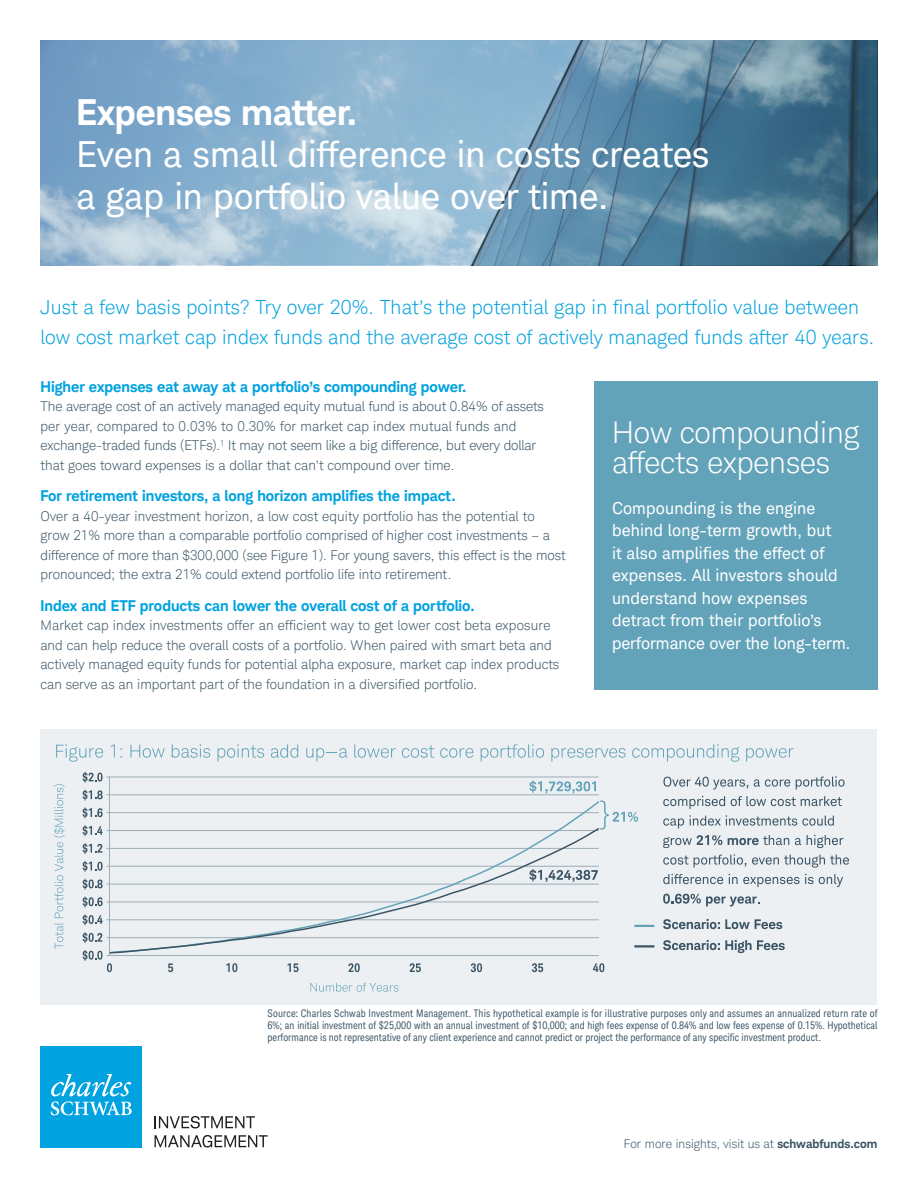
<style>
.page{position:relative;width:918px;height:1188px;background:#fff}
.page>*{position:absolute;margin:0;border:0;box-sizing:border-box;transform-origin:0 0}
.t1{font:36px/42px "Charles Modern";color:#fff}
.t2{font:700 36px "Charles Modern";color:#fff}
.t3{font:300 30px/30px "Charles Modern";color:#fff}
.Body{font:300 19.5px/30px "Charles Modern";letter-spacing:.01em;color:#00a2df}
.t4{font:16.5px/22.5px "Charles Modern";letter-spacing:.01em;color:#fff}
.t5{font:700 15px "Charles Modern";color:#00a2df}
.t6{font:300 13.5px/19.5px "Charles Modern";letter-spacing:.005em;color:#3b5566}
.t7{font:300 12px "Charles Modern";letter-spacing:.005em;color:#3b5566}
.Footnote{font:condensed 10.5px/12px "Charles Modern";color:#3b5566;text-align:justify}
.s1{font-weight:700}
</style>
<div class="page">
<div style="left:40px;top:1046px;width:102px;height:101px;background:#00a2df"></div>
<svg style="left:51px;top:1074px;width:81px;height:41px"></svg>
<svg style="left:155px;top:1116px;width:100px;height:12px"></svg>
<svg style="left:155px;top:1135px;width:113px;height:12px"></svg>
<svg style="left:40px;top:40px;width:838px;height:226px;background:#779fba"></svg>
<div style="left:594px;top:381px;width:284px;height:308px;background:#63a3b9"></div>
<div style="left:40px;top:729px;width:838px;height:276px;background:#edf0f2"></div>
<svg style="left:83px;top:772px;width:19px;height:11px"></svg>
<svg style="left:83px;top:790px;width:20px;height:11px"></svg>
<svg style="left:83px;top:807px;width:20px;height:11px"></svg>
<svg style="left:83px;top:825px;width:20px;height:11px"></svg>
<svg style="left:83px;top:843px;width:19px;height:11px"></svg>
<svg style="left:83px;top:861px;width:19px;height:11px"></svg>
<svg style="left:83px;top:879px;width:20px;height:11px"></svg>
<svg style="left:83px;top:897px;width:20px;height:11px"></svg>
<svg style="left:83px;top:914px;width:20px;height:11px"></svg>
<svg style="left:83px;top:932px;width:19px;height:11px"></svg>
<svg style="left:83px;top:950px;width:29px;height:22px"></svg>
<svg style="left:168px;top:963px;width:5px;height:9px"></svg>
<svg style="left:226px;top:963px;width:11px;height:9px"></svg>
<svg style="left:288px;top:963px;width:11px;height:9px"></svg>
<svg style="left:348px;top:963px;width:12px;height:9px"></svg>
<svg style="left:410px;top:963px;width:11px;height:9px"></svg>
<svg style="left:471px;top:963px;width:11px;height:9px"></svg>
<svg style="left:532px;top:963px;width:11px;height:9px"></svg>
<svg style="left:593px;top:963px;width:11px;height:9px"></svg>
<svg style="left:54px;top:784px;width:11px;height:165px"></svg>
<svg style="left:311px;top:983px;width:87px;height:9px"></svg>
<svg style="left:663px;top:777px;width:85px;height:13px"></svg>
<svg style="left:754px;top:779px;width:36px;height:8px"></svg>
<svg style="left:796px;top:776px;width:49px;height:13px"></svg>
<svg style="left:663px;top:796px;width:62px;height:13px"></svg>
<svg style="left:731px;top:796px;width:111px;height:10px"></svg>
<svg style="left:663px;top:818px;width:21px;height:10px"></svg>
<svg style="left:690px;top:815px;width:144px;height:11px"></svg>
<svg style="left:663px;top:835px;width:59px;height:13px"></svg>
<svg style="left:728px;top:835px;width:61px;height:10px"></svg>
<svg style="left:795px;top:838px;width:6px;height:7px"></svg>
<svg style="left:807px;top:835px;width:36px;height:13px"></svg>
<svg style="left:663px;top:854px;width:83px;height:13px"></svg>
<svg style="left:752px;top:855px;width:97px;height:13px"></svg>
<svg style="left:663px;top:874px;width:60px;height:10px"></svg>
<svg style="left:729px;top:874px;width:114px;height:13px"></svg>
<svg style="left:663px;top:894px;width:96px;height:12px"></svg>
<svg style="left:663px;top:919px;width:119px;height:10px"></svg>
<svg style="left:663px;top:940px;width:122px;height:13px"></svg>
<hr style="left:634px;top:925px;width:20px;height:2px;background:#63a3b9">
<hr style="left:634px;top:945px;width:20px;height:3px;background:#3b5566">
<svg style="left:529px;top:780px;width:67px;height:13px"></svg>
<svg style="left:601px;top:800px;width:37px;height:30px"></svg>
<hr style="left:106px;top:955px;width:493px;height:1px;background:#9badb7">
<hr style="left:106px;top:937px;width:493px;height:1px;background:#9badb7">
<hr style="left:106px;top:919px;width:493px;height:1px;background:#9badb7">
<hr style="left:106px;top:902px;width:493px;height:1px;background:#9badb7">
<hr style="left:106px;top:884px;width:493px;height:1px;background:#9badb7">
<hr style="left:106px;top:866px;width:493px;height:1px;background:#9badb7">
<hr style="left:106px;top:830px;width:493px;height:1px;background:#9badb7">
<hr style="left:106px;top:848px;width:493px;height:1px;background:#9badb7">
<hr style="left:106px;top:812px;width:493px;height:1px;background:#9badb7">
<hr style="left:106px;top:794px;width:493px;height:1px;background:#9badb7">
<hr style="left:106px;top:777px;width:493px;height:1px;background:#9badb7">
<hr style="left:109px;top:777px;width:1px;height:179px;background:#9badb7">
<svg style="left:56px;top:744px;width:47px;height:18px"></svg>
<svg style="left:111px;top:744px;width:4px;height:14px"></svg>
<svg style="left:130px;top:745px;width:35px;height:13px"></svg>
<svg style="left:172px;top:744px;width:38px;height:14px"></svg>
<svg style="left:218px;top:744px;width:46px;height:18px"></svg>
<svg style="left:271px;top:744px;width:27px;height:14px"></svg>
<svg style="left:306px;top:748px;width:42px;height:14px"></svg>
<svg style="left:354px;top:744px;width:42px;height:14px"></svg>
<svg style="left:402px;top:745px;width:32px;height:13px"></svg>
<svg style="left:440px;top:748px;width:33px;height:10px"></svg>
<svg style="left:481px;top:744px;width:63px;height:18px"></svg>
<svg style="left:551px;top:748px;width:75px;height:14px"></svg>
<svg style="left:632px;top:744px;width:107px;height:18px"></svg>
<svg style="left:746px;top:748px;width:48px;height:14px"></svg>
<svg style="left:108px;top:800px;width:493px;height:26px"></svg>
<svg style="left:108px;top:826px;width:493px;height:128px"></svg>
<p class="t2" style="left:76px;top:90px;width:282px">Expenses matter.</p>
<p class="t1" style="left:76px;top:133px;width:635px">Even a small difference in costs creates a gap in portfolio value over time.</p>
<p class="Body" style="left:40px;top:292px;width:835px">Just a few basis points? Try over 20%. That’s the potential gap in final portfolio value between low cost market cap index funds and the average cost of actively managed funds after 40 years.</p>
<p class="t5" style="left:40px;top:377px;width:428px">Higher expenses eat away at a portfolio’s compounding power.</p>
<p class="t6" style="left:40px;top:397px;width:505px">The average cost of an actively managed equity mutual fund is about 0.84% of assets per year, compared to 0.03% to 0.30% for market cap index mutual funds and exchange-traded funds (ETFs).<sup>1</sup> It may not seem like a big difference, but every dollar that goes toward expenses is a dollar that can’t compound over time.</p>
<p class="t5" style="left:40px;top:487px;width:417px">For retirement investors, a long horizon amplifies the impact.</p>
<p class="t6" style="left:40px;top:506px;width:527px">Over a 40-year investment horizon, a low cost equity portfolio has the potential to grow 21% more than a comparable portfolio comprised of higher cost investments – a difference of more than $300,000 (see Figure 1). For young savers, this effect is the most pronounced; the extra 21% could extend portfolio life into retirement.</p>
<p class="t5" style="left:40px;top:596px;width:436px">Index and ETF products can lower the overall cost of a portfolio.</p>
<p class="t6" style="left:40px;top:616px;width:520px">Market cap index investments offer an efficient way to get lower cost beta exposure and can help reduce the overall costs of a portfolio. When paired with smart beta and actively managed equity funds for potential alpha exposure, market cap index products can serve as an important part of the foundation in a diversified portfolio.</p>
<p class="t3" style="left:612px;top:418px;width:249px">How compounding affects expenses</p>
<p class="t4" style="left:612px;top:497px;width:240px">Compounding is the engine behind long-term growth, but<br>it also amplifies the effect of expenses. All investors should understand how expenses detract from their portfolio’s performance over the long-term.</p>
<p class="Footnote" style="left:268px;top:1008px;width:611px">Source: Charles Schwab Investment Management. This hypothetical example is for illustrative purposes only and assumes an annualized return rate of 6%; an initial investment of $25,000 with an annual investment of $10,000; and high fees expense of 0.84% and low fees expense of 0.15%. Hypothetical performance is not representative of any client experience and cannot predict or project the performance of any specific investment product.</p>
<p class="t7" style="left:624px;top:1136px;width:255px">For more insights, visit us at <span class="s1">schwabfunds.com</span></p>
</div>
